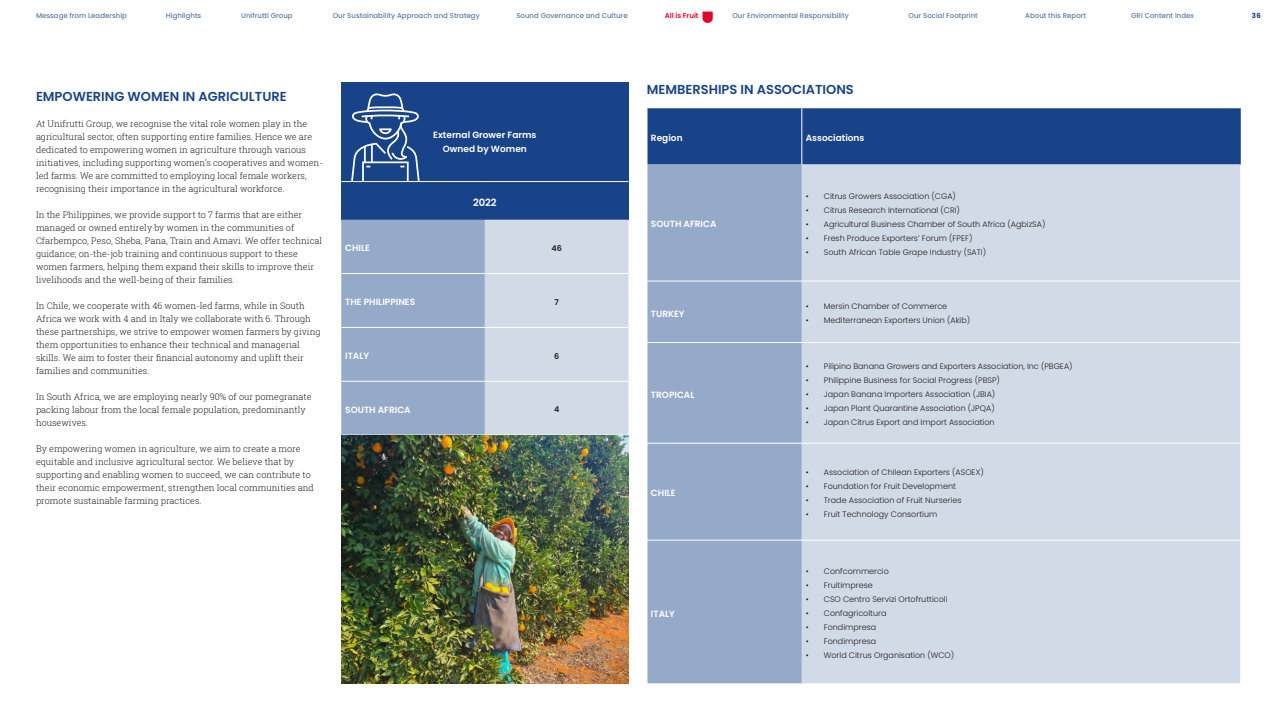
<style>
.page{position:relative;width:1276px;height:720px;background:#fff}
.page>*{position:absolute;margin:0;border:0;box-sizing:border-box;transform-origin:0 0}
.Titoletto_secondo_li{font:600 13px "Poppins";color:#194388}
.Case_study_testo_cor{font:600 10px "Poppins";color:#fff}
.Testo_corrente{font:300 9px/13px "Roboto Slab";color:#231f20}
.Case_study_testo_cor-2{font:600 9px "Poppins";color:#fff}
.t1{font:300 8px "Poppins";color:#231f20}
.Case_study_testo_cor-3{font:600 8px "Poppins";color:#231f20}
.t2{font:500 7px "Poppins";color:#5c7aab}
.t3{font:600 7px "Poppins";color:#e4032c}
.t4{font:700 7px "Poppins";color:#194388}
</style>
<div class="page">
<div style="left:648px;top:108px;width:592px;height:56px;background:#194388"></div>
<div style="left:648px;top:164px;width:154px;height:520px;background:#95a9c8"></div>
<div style="left:802px;top:164px;width:438px;height:520px;background:#d1dae7"></div>
<hr style="left:1240px;top:108px;width:1px;height:57px;background:#194388">
<hr style="left:801px;top:108px;width:1px;height:57px;background:#fff">
<hr style="left:647px;top:281px;width:155px;height:1px;background:#fff">
<hr style="left:802px;top:281px;width:438px;height:1px;background:#fff">
<hr style="left:647px;top:342px;width:155px;height:1px;background:#fff">
<hr style="left:802px;top:342px;width:438px;height:1px;background:#fff">
<hr style="left:647px;top:443px;width:155px;height:1px;background:#fff">
<hr style="left:802px;top:443px;width:438px;height:1px;background:#fff">
<hr style="left:647px;top:540px;width:155px;height:1px;background:#fff">
<hr style="left:802px;top:540px;width:438px;height:1px;background:#fff">
<div style="left:341px;top:82px;width:287px;height:100px;background:#194388"></div>
<div style="left:341px;top:182px;width:287px;height:38px;background:#194388"></div>
<svg style="left:341px;top:220px;width:287px;height:215px;background:#b3c1d7"></svg>
<hr style="left:341px;top:273px;width:144px;height:1px;background:#fff">
<hr style="left:341px;top:327px;width:144px;height:1px;background:#fff">
<hr style="left:341px;top:381px;width:144px;height:1px;background:#fff">
<hr style="left:341px;top:181px;width:144px;height:1px;background:#fff">
<hr style="left:485px;top:181px;width:143px;height:1px;background:#fff">
<hr style="left:485px;top:273px;width:143px;height:1px;background:#fff">
<hr style="left:485px;top:327px;width:143px;height:1px;background:#fff">
<hr style="left:485px;top:381px;width:143px;height:1px;background:#fff">
<img style="left:341px;top:435px;width:287px;height:249px">
<svg style="left:349px;top:93px;width:72px;height:90px"></svg>
<svg style="left:702px;top:12px;width:11px;height:11px"></svg>
<p class="t2" style="left:36px;top:12px;width:92px">Message from Leadership</p>
<p class="t2" style="left:166px;top:12px;width:37px">Highlights</p>
<p class="t2" style="left:241px;top:12px;width:53px">Unifrutti Group</p>
<p class="t2" style="left:333px;top:12px;width:149px">Our Sustainability Approach and Strategy</p>
<p class="t2" style="left:516px;top:12px;width:113px">Sound Governance and Culture</p>
<p class="t3" style="left:665px;top:12px;width:35px">All is Fruit</p>
<p class="t2" style="left:732px;top:12px;width:118px">Our Environmental Responsibility</p>
<p class="t2" style="left:908px;top:12px;width:71px">Our Social Footprint</p>
<p class="t2" style="left:1025px;top:12px;width:62px">About this Report</p>
<p class="t2" style="left:1131px;top:12px;width:64px">GRI Content Index</p>
<p class="Titoletto_secondo_li" style="left:36px;top:89px;width:252px">EMPOWERING WOMEN IN AGRICULTURE</p>
<p class="Testo_corrente" style="left:36px;top:117px;width:288px">At Unifrutti Group, we recognise the vital role women play in the agricultural sector, often supporting entire families. Hence we are dedicated to empowering women in agriculture through various initiatives, including supporting women’s cooperatives and women&shy;led farms. We are committed to employing local female workers, recognising their importance in the agricultural workforce.</p>
<p class="Testo_corrente" style="left:36px;top:208px;width:288px">In the Philippines, we provide support to 7 farms that are either managed or owned entirely by women in the communities of Cfarbempco, Peso, Sheba, Pana, Train and Amavi. We offer technical guidance; on-the-job training and continuous support to these women farmers, helping them expand their skills to improve their livelihoods and the well-being of their families.</p>
<p class="Testo_corrente" style="left:36px;top:299px;width:286px">In Chile, we cooperate with 46 women-led farms, while in South Africa we work with 4 and in Italy we collaborate with 6. Through these partnerships, we strive to empower women farmers by giving them opportunities to enhance their technical and managerial skills. We aim to foster their financial autonomy and uplift their families and communities.</p>
<p class="Testo_corrente" style="left:36px;top:390px;width:277px">In South Africa, we are employing nearly 90% of our pomegranate</p>
<p class="Testo_corrente" style="left:36px;top:403px;width:271px">packing labour from the local female population, predominantly</p>
<p class="Testo_corrente" style="left:36px;top:416px;width:54px">housewives.</p>
<p class="Testo_corrente" style="left:36px;top:442px;width:279px">By empowering women in agriculture, we aim to create a more equitable and inclusive agricultural sector. We believe that by supporting and enabling women to succeed, we can contribute to their economic empowerment, strengthen local communities and promote sustainable farming practices.</p>
<p class="Case_study_testo_cor-2" style="left:433px;top:129px;width:105px">External Grower Farms</p>
<p class="Case_study_testo_cor-2" style="left:443px;top:143px;width:85px">Owned by Women</p>
<p class="Case_study_testo_cor" style="left:473px;top:197px;width:25px">2022</p>
<p class="Case_study_testo_cor-2" style="left:345px;top:243px;width:26px">CHILE</p>
<p class="Case_study_testo_cor-3" style="left:551px;top:243px;width:12px">46</p>
<p class="Case_study_testo_cor-2" style="left:345px;top:297px;width:71px">THE PHILIPPINES</p>
<p class="Case_study_testo_cor-3" style="left:554px;top:297px;width:6px">7</p>
<p class="Case_study_testo_cor-2" style="left:345px;top:351px;width:25px">ITALY</p>
<p class="Case_study_testo_cor-3" style="left:554px;top:351px;width:7px">6</p>
<p class="Case_study_testo_cor-2" style="left:345px;top:405px;width:67px">SOUTH AFRICA</p>
<p class="Case_study_testo_cor-3" style="left:554px;top:405px;width:7px">4</p>
<p class="Titoletto_secondo_li" style="left:647px;top:82px;width:208px">MEMBERSHIPS IN ASSOCIATIONS</p>
<p class="Case_study_testo_cor-2" style="left:651px;top:133px;width:33px">Region</p>
<p class="Case_study_testo_cor-2" style="left:806px;top:133px;width:60px">Associations</p>
<p class="Case_study_testo_cor-2" style="left:651px;top:219px;width:67px">SOUTH AFRICA</p>
<p class="Case_study_testo_cor-2" style="left:651px;top:308px;width:35px">TURKEY</p>
<p class="Case_study_testo_cor-2" style="left:651px;top:389px;width:45px">TROPICAL</p>
<p class="Case_study_testo_cor-2" style="left:651px;top:488px;width:26px">CHILE</p>
<p class="Case_study_testo_cor-2" style="left:651px;top:608px;width:25px">ITALY</p>
<p class="t1" style="left:806px;top:192px;width:152px">• Citrus Growers Association (CGA)</p>
<p class="t1" style="left:806px;top:206px;width:156px">• Citrus Research International (CRI)</p>
<p class="t1" style="left:806px;top:220px;width:241px">• Agricultural Business Chamber of South Africa (AgbizSA)</p>
<p class="t1" style="left:806px;top:234px;width:168px">• Fresh Produce Exporters’ Forum (FPEF)</p>
<p class="t1" style="left:806px;top:248px;width:182px">• South African Table Grape Industry (SATI)</p>
<p class="t1" style="left:806px;top:302px;width:143px">• Mersin Chamber of Commerce</p>
<p class="t1" style="left:806px;top:316px;width:166px">• Mediterranean Exporters Union (Akib)</p>
<p class="t1" style="left:806px;top:362px;width:268px">• Pilipino Banana Growers and Exporters Association, Inc (PBGEA)</p>
<p class="t1" style="left:806px;top:376px;width:196px">• Philippine Business for Social Progress (PBSP)</p>
<p class="t1" style="left:806px;top:390px;width:191px">• Japan Banana Importers Association (JBIA)</p>
<p class="t1" style="left:806px;top:404px;width:190px">• Japan Plant Quarantine Association (JPQA)</p>
<p class="t1" style="left:806px;top:418px;width:190px">• Japan Citrus Export and Import Association</p>
<p class="t1" style="left:806px;top:467px;width:179px">• Association of Chilean Exporters (ASOEX)</p>
<p class="t1" style="left:806px;top:481px;width:152px">• Foundation for Fruit Development</p>
<p class="t1" style="left:806px;top:495px;width:157px">• Trade Association of Fruit Nurseries</p>
<p class="t1" style="left:806px;top:509px;width:133px">• Fruit Technology Consortium</p>
<p class="t1" style="left:806px;top:567px;width:85px">• Confcommercio</p>
<p class="t1" style="left:806px;top:581px;width:68px">• Fruitimprese</p>
<p class="t1" style="left:806px;top:595px;width:143px">• CSO Centro Servizi Ortofrutticoli</p>
<p class="t1" style="left:806px;top:609px;width:82px">• Confagricoltura</p>
<p class="t1" style="left:806px;top:623px;width:72px">• Fondimpresa</p>
<p class="t1" style="left:806px;top:637px;width:72px">• Fondimpresa</p>
<p class="t1" style="left:806px;top:651px;width:150px">• World Citrus Organisation (WCO)</p>
<p class="t4" style="left:1251px;top:12px;width:10px">36</p>
</div>
